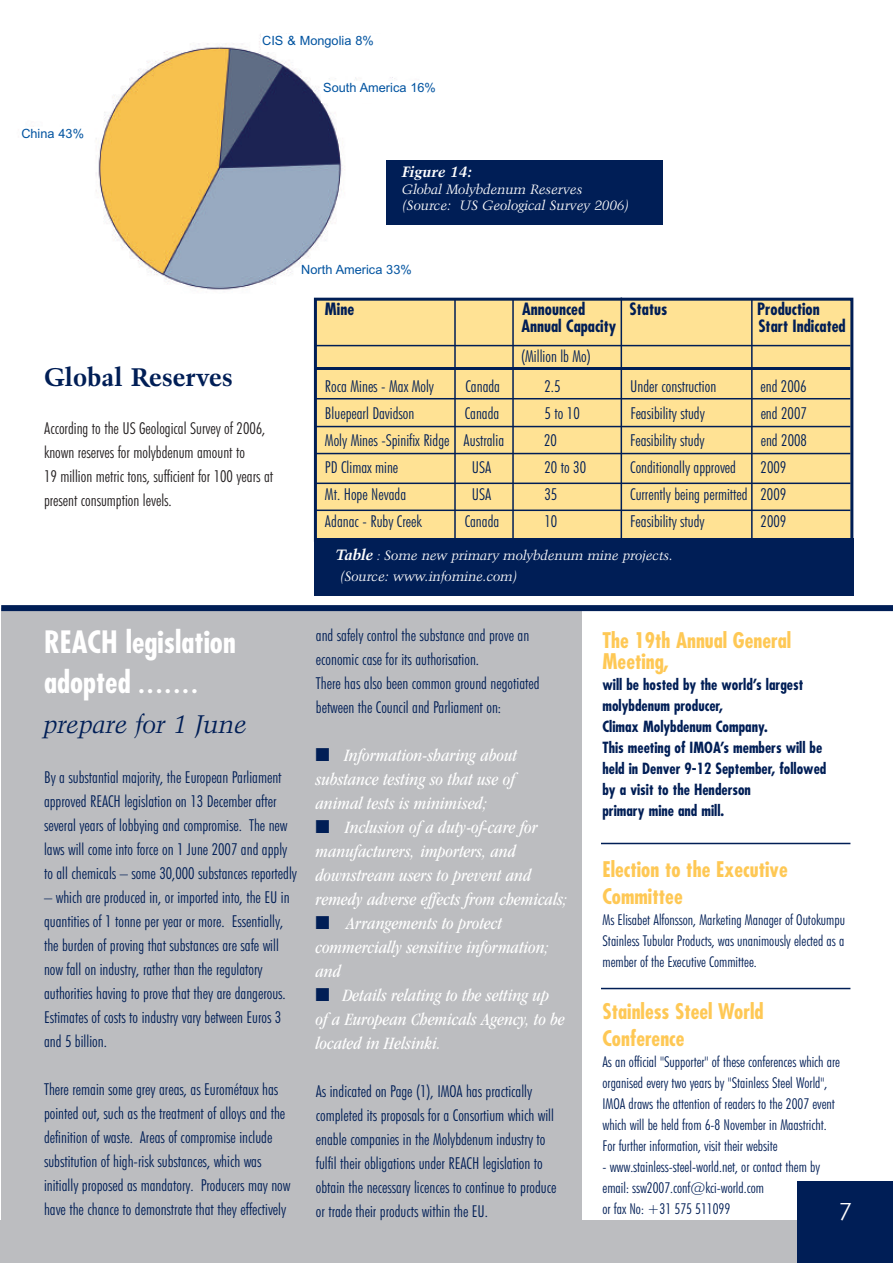
<style>
.page{position:relative;width:893px;height:1263px;background:#fff}
.page>*{position:absolute;margin:0;border:0;box-sizing:border-box;transform-origin:0 0}
.t1{font:700 condensed 30px/40.3px "Futura";color:#fff}
.t2{font:italic 25.5px "Kuenstler 480 BT";color:#001e56}
.t3{font:700 25.5px "Kuenstler 480 BT";color:#001e56}
.t4{font:300 24px "Futura BT";color:#fff}
.t5{font:700 condensed 21px/26.5px "Futura";color:#fec855}
.t6{font:italic condensed 18px/24px "Garamond IT Cby BT";color:#fff}
.t7{font:300 condensed 16.5px/24px "Futura BT";color:#001e56}
.t8{font:300 condensed 16.5px/24px "Futura BT";color:#231f20}
.t9{font:700 condensed 16.5px "Futura";color:#001e56}
.t10{font:300 condensed 15px/21px "Futura BT";color:#001e56}
.t11{font:700 condensed 15px/21px "Futura";color:#001e56}
.t12{font:italic 700 15px "Kuenstler 480 BT";color:#fff}
.t13{font:italic 13.5px/21px "Kuenstler 480 BT";color:#fff}
.t14{font:12.75px "Arial";color:#0153a0}
.s1{font-weight:700;font-size:15px}
.s2{font-size:12px}
.s3{font-size:22.5px}
.s4{font-family:"Monotype Sorts";font-style:normal;font-stretch:normal;color:#001e56}
</style>
<div class="page">
<div style="left:0;top:1220px;width:799px;height:43px;background:#bcbdc0"></div>
<img style="left:33px;top:34px;width:386px;height:265px">
<div style="left:315px;top:299px;width:537px;height:241px;background:#ffe294"></div>
<div style="left:314px;top:298px;width:539px;height:244px;border:3px solid #001e56"></div>
<div style="left:314px;top:538px;width:539px;height:57px;background:#001e56"></div>
<div style="left:386px;top:160px;width:277px;height:65px;background:#001e56"></div>
<hr style="left:314px;top:367px;width:536px;height:3px;background:#001e56">
<hr style="left:316px;top:345px;width:534px;height:1px;background:#001e56">
<hr style="left:316px;top:398px;width:534px;height:1px;background:#001e56">
<hr style="left:316px;top:509px;width:534px;height:2px;background:#001e56">
<hr style="left:316px;top:426px;width:534px;height:1px;background:#001e56">
<hr style="left:316px;top:453px;width:534px;height:1px;background:#001e56">
<hr style="left:316px;top:483px;width:534px;height:1px;background:#001e56">
<hr style="left:454px;top:299px;width:2px;height:241px;background:#001e56">
<hr style="left:512px;top:299px;width:2px;height:241px;background:#001e56">
<hr style="left:621px;top:298px;width:1px;height:243px;background:#001e56">
<hr style="left:751px;top:298px;width:2px;height:243px;background:#001e56">
<div style="left:1px;top:608px;width:580px;height:612px;background:#bcbdc0"></div>
<div style="left:797px;top:1181px;width:96px;height:82px;background:#001e56"></div>
<hr style="left:601px;top:843px;width:249px;height:1px;background:#001e56">
<hr style="left:601px;top:988px;width:249px;height:1px;background:#001e56">
<div style="left:1px;top:605px;width:892px;height:6px;background:#001e56"></div>
<div style="left:300px;top:264px;width:115px;height:24px;background:#fff"></div>
<div style="left:322px;top:82px;width:123px;height:21px;background:#fff"></div>
<div style="left:261px;top:34px;width:128px;height:18px;background:#fff"></div>
<div style="left:20px;top:128px;width:73px;height:21px;background:#fff"></div>
<p class="t14" style="left:262px;top:33px;width:113px">CIS &amp; Mongolia 8%</p>
<p class="t14" style="left:21px;top:126px;width:64px">China 43%</p>
<h2 class="t3" style="left:44px;top:366px;width:190px">Global Reserves</h2>
<p class="t8" style="left:44px;top:417px;width:231px">According to the US Geological Survey of 2006, known reserves for molybdenum amount to<br>19 million metric tons, sufficient for 100 years at present consumption levels.</p>
<p class="t14" style="left:323px;top:80px;width:114px">South America 16%</p>
<p class="t12" style="left:402px;top:165px;width:72px">Figure 14:</p>
<p class="t13" style="left:402px;top:181px;width:229px;line-height:16.5px">Global Molybdenum Reserves (Source: US Geological Survey 2006)</p>
<p class="t14" style="left:301px;top:262px;width:112px">North America 33%</p>
<p class="t9" style="left:325px;top:302px;width:31px">Mine</p>
<p class="t9" style="left:522px;top:302px;width:65px">Announced</p>
<p class="t9" style="left:630px;top:302px;width:39px">Status</p>
<p class="t9" style="left:757px;top:302px;width:64px">Production</p>
<p class="t9" style="left:521px;top:318px;width:96px">Annual Capacity</p>
<p class="t9" style="left:758px;top:318px;width:89px">Start Indicated</p>
<p class="t7" style="left:521px;top:345px;width:71px">(Million lb Mo)</p>
<p class="t7" style="left:325px;top:375px;width:110px">Roca Mines - Max Moly</p>
<p class="t7" style="left:466px;top:375px;width:36px">Canada</p>
<p class="t7" style="left:544px;top:375px;width:18px">2.5</p>
<p class="t7" style="left:630px;top:375px;width:88px">Under construction</p>
<p class="t7" style="left:760px;top:375px;width:48px">end 2006</p>
<p class="t7" style="left:325px;top:402px;width:91px">Bluepearl Davidson</p>
<p class="t7" style="left:465px;top:402px;width:36px">Canada</p>
<p class="t7" style="left:545px;top:402px;width:37px">5 to 10</p>
<p class="t7" style="left:630px;top:402px;width:76px">Feasibility study</p>
<p class="t7" style="left:761px;top:402px;width:48px">end 2007</p>
<p class="t7" style="left:325px;top:429px;width:181px">Moly Mines -Spinifix Ridge Australia</p>
<p class="t7" style="left:544px;top:429px;width:14px">20</p>
<p class="t7" style="left:630px;top:429px;width:76px">Feasibility study</p>
<p class="t7" style="left:761px;top:429px;width:48px">end 2008</p>
<p class="t7" style="left:325px;top:456px;width:75px">PD Climax mine</p>
<p class="t7" style="left:472px;top:456px;width:21px">USA</p>
<p class="t7" style="left:544px;top:456px;width:43px">20 to 30</p>
<p class="t7" style="left:630px;top:456px;width:107px">Conditionally approved</p>
<p class="t7" style="left:761px;top:456px;width:27px">2009</p>
<p class="t7" style="left:325px;top:483px;width:83px">Mt. Hope Nevada</p>
<p class="t7" style="left:472px;top:483px;width:21px">USA</p>
<p class="t7" style="left:544px;top:483px;width:14px">35</p>
<p class="t7" style="left:630px;top:483px;width:157px">Currently being permitted 2009</p>
<p class="t7" style="left:325px;top:510px;width:98px">Adanac - Ruby Creek</p>
<p class="t7" style="left:465px;top:510px;width:36px">Canada</p>
<p class="t7" style="left:545px;top:510px;width:14px">10</p>
<p class="t7" style="left:630px;top:510px;width:76px">Feasibility study</p>
<p class="t7" style="left:761px;top:510px;width:27px">2009</p>
<p class="t13" style="left:340px;top:546px;width:335px;text-indent:-4px"><span class="s1">Table</span> <span class="s2">:</span> Some new primary molybdenum mine projects. (Source: www.infomine.com)</p>
<h1 class="t1" style="left:44px;top:624px;width:193px">REACH legislation adopted <span class="s3">.......</span></h1>
<h2 class="t2" style="left:44px;top:713px;width:205px">prepare for 1 June</h2>
<p class="t7" style="left:44px;top:766px;width:254px">By a substantial majority, the European Parliament approved REACH legislation on 13 December after several years of lobbying and compromise. The new laws will come into force on 1 June 2007 and apply to all chemicals – some 30,000 substances reportedly</p>
<p class="t7" style="left:44px;top:886px;width:247px">– which are produced in, or imported into, the EU in quantities of 1 tonne per year or more. Essentially, the burden of proving that substances are safe will now fall on industry, rather than the regulatory authorities having to prove that they are dangerous.<br>Estimates of costs to industry vary between Euros 3 and 5 billion.</p>
<p class="t7" style="left:44px;top:1078px;width:248px">There remain some grey areas, as Eurométaux has pointed out, such as the treatment of alloys and the definition of waste. Areas of compromise include substitution of high-risk substances, which was initially proposed as mandatory. Producers may now have the chance to demonstrate that they effectively</p>
<p class="t7" style="left:316px;top:624px;width:225px">and safely control the substance and prove an economic case for its authorisation.<br>There has also been common ground negotiated between the Council and Parliament on:</p>
<p class="t6" style="left:316px;top:745px;width:203px"><span class="s4">■</span> Information-sharing about substance testing so that use of animal tests is minimised;</p>
<p class="t6" style="left:316px;top:817px;width:253px"><span class="s4">■</span> Inclusion of a duty-of-care for manufacturers, importers, and downstream users to prevent and remedy adverse effects from chemicals;</p>
<p class="t6" style="left:316px;top:913px;width:235px"><span class="s4">■</span> Arrangements to protect commercially sensitive information; and</p>
<p class="t6" style="left:316px;top:985px;width:251px"><span class="s4">■</span> Details relating to the setting up of a European Chemicals Agency, to be located in Helsinki.</p>
<p class="t7" style="left:316px;top:1080px;width:242px">As indicated on Page (1), IMOA has practically completed its proposals for a Consortium which will enable companies in the Molybdenum industry to fulfil their obligations under REACH legislation to obtain the necessary licences to continue to produce or trade their products within the EU.</p>
<p class="t5" style="left:602px;top:631px;width:190px;line-height:21px">The 19th Annual General<br>Meeting,</p>
<p class="t11" style="left:602px;top:675px;width:225px">will be hosted by the world’s largest molybdenum producer,<br>Climax Molybdenum Company.<br>This meeting of IMOA’s members will be held in Denver 9-12 September, followed by a visit to the Henderson<br>primary mine and mill.</p>
<p class="t5" style="left:602px;top:858px;width:187px">Election to the Executive<br>Committee</p>
<p class="t10" style="left:602px;top:910px;width:244px;text-align:justify">Ms Elisabet Alfonsson, Marketing Manager of Outokumpu Stainless Tubular Products, was unanimously elected as a member of the Executive Committee.</p>
<p class="t5" style="left:602px;top:1000px;width:163px">Stainless Steel World<br>Conference</p>
<p class="t10" style="left:602px;top:1052px;width:239px">As an official "Supporter" of these conferences which are organised every two years by "Stainless Steel World", IMOA draws the attention of readers to the 2007 event which will be held from 6-8 November in Maastricht.<br>For further information, visit their website</p>
<p class="t10" style="left:602px;top:1157px;width:219px">- www.stainless-steel-world.net, or contact them by email: ssw2007.conf@kci-world.com<br>or fax No: +31 575 511099</p>
<h3 class="t4" style="left:838px;top:1201px;width:15px">7</h3>
</div>
